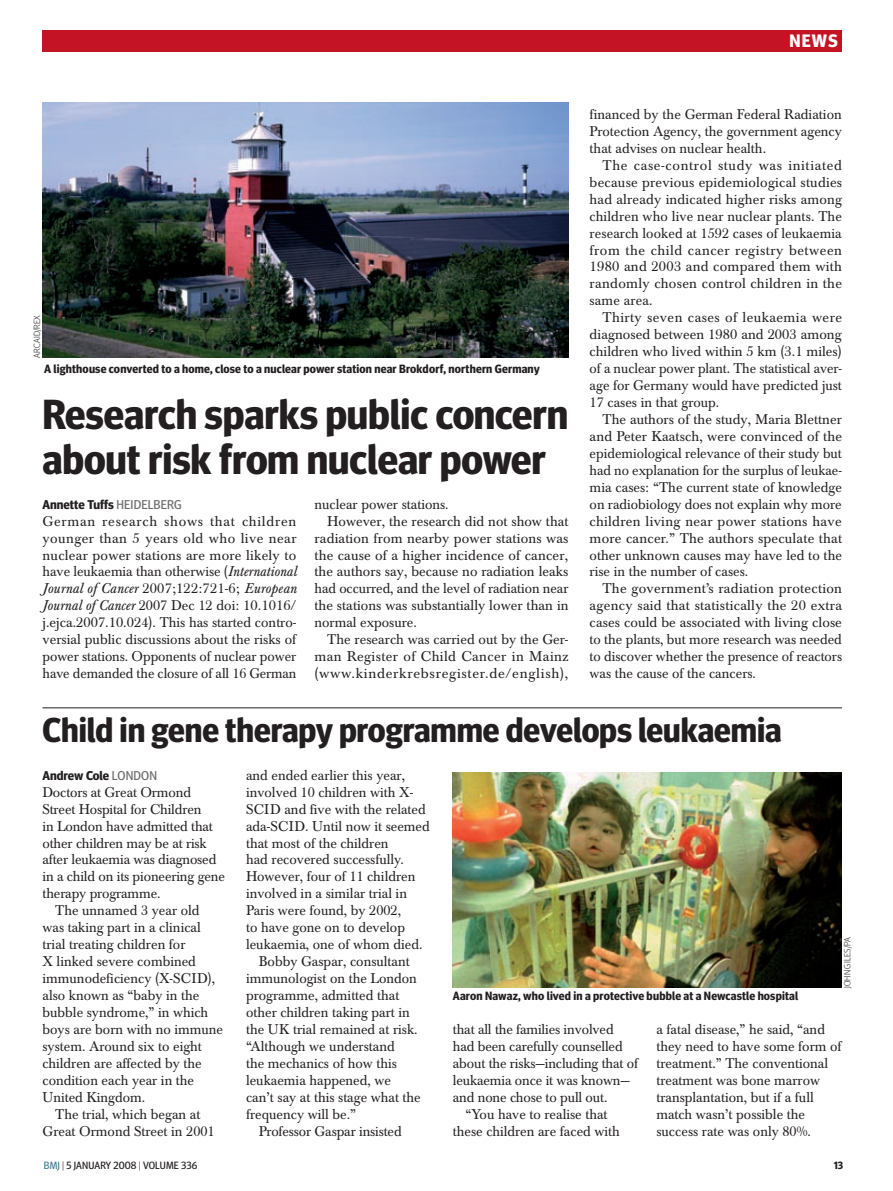
<style>
.page{position:relative;width:893px;height:1191px;background:#fff}
.page>*{position:absolute;margin:0;border:0;box-sizing:border-box;transform-origin:0 0}
.news_head_28bold{font:700 42px/45px "Meta Headline OT";color:#231f20}
.news_head_19bold{font:700 34.5px "Meta Headline OT";color:#231f20}
.t1{font:700 18px "Meta Headline OT";color:#fff}
.news_body_3colm_ind{font:13.95px/17px "Baskerville BE";color:#231f20;text-align:justify}
.news_body_4colm_r_l{font:13.95px/17px "Baskerville BE";color:#231f20}
.news_body_3colm{font:13.95px/17px "Baskerville BE";letter-spacing:-.005em;color:#231f20;text-align:justify}
.news_byline{font:700 12.75px "Meta Headline OT";color:#231f20}
.picture_caption{font:700 12px "Meta Headline OT";letter-spacing:.015em;color:#231f20}
.t2{font:10.5px "Meta Headline OT";color:#231f20}
.t3{font:700 10.5px "Meta Headline OT";color:#231f20}
.t4{font:300 9px "Meta Headline OT";letter-spacing:.015em;color:#231f20}
.s1{font-weight:400;color:#6c6d70}
.s2{font-style:italic}
.s3{color:#3c7b93}
.s4{font-weight:300}
</style>
<div class="page">
<div style="left:43px;top:30px;width:799px;height:21px;background:#c41324"></div>
<img style="left:43px;top:102px;width:525px;height:255px">
<img style="left:453px;top:772px;width:389px;height:216px">
<hr style="left:43px;top:707px;width:799px;height:1px;background:#231f20">
<p class="t1" style="left:789px;top:30px;width:50px">NEWS</p>
<p class="t4" style="left:32px;top:357px;width:44px;rotate:-90deg">Arcaid/Rex</p>
<p class="picture_caption" style="left:44px;top:362px;width:497px">A lighthouse converted to a home, close to a nuclear power station near Brokdorf, northern Germany</p>
<p class="news_head_28bold" style="left:43px;top:391px;width:527px">Research sparks public concern about risk from nuclear power</p>
<p class="news_byline" style="left:43px;top:496px;width:141px">Annette Tuffs <span class="s1">HEIDELBERG</span></p>
<p class="news_body_3colm" style="left:43px;top:513px;width:256px">German research shows that children younger than 5 years old who live near nuclear power stations are more likely to have leukaemia than otherwise (<span class="s2">International Journal of Cancer</span> 2007;122:721-6; <span class="s2">European Journal of Cancer</span> 2007 Dec 12 doi: 10.1016/ j.ejca.2007.10.024). This has started contro&shy;versial public discussions about the risks of power stations. Opponents of nuclear power have demanded the closure of all 16 German</p>
<p class="news_body_3colm" style="left:314px;top:496px;width:136px">nuclear power stations.</p>
<p class="news_body_3colm_ind" style="left:314px;top:513px;width:256px;text-indent:13px">However, the research did not show that radiation from nearby power stations was the cause of a higher incidence of cancer, the authors say, because no radiation leaks had occurred, and the level of radiation near the stations was substantially lower than in normal exposure.</p>
<p class="news_body_3colm_ind" style="left:314px;top:631px;width:255px;text-indent:13px">The research was carried out by the Ger&shy;man Register of Child Cancer in Mainz (www.kinderkrebsregister.de/english),</p>
<p class="news_body_3colm_ind" style="left:590px;top:106px;width:254px">financed by the German Federal Radiation Protection Agency, the government agency that advises on nuclear health.</p>
<p class="news_body_3colm_ind" style="left:590px;top:157px;width:254px;text-indent:13px">The case-control study was initiated because previous epidemiological studies had already indicated higher risks among children who live near nuclear plants. The research looked at 1592 cases of leukaemia from the child cancer registry between 1980 and 2003 and compared them with randomly chosen control children in the same area.</p>
<p class="news_body_3colm_ind" style="left:590px;top:309px;width:254px;text-indent:13px">Thirty seven cases of leukaemia were diagnosed between 1980 and 2003 among children who lived within 5 km (3.1 miles) of a nuclear power plant. The statistical aver&shy;age for Germany would have predicted just 17 cases in that group.</p>
<p class="news_body_3colm_ind" style="left:590px;top:411px;width:254px;text-indent:13px">The authors of the study, Maria Blettner and Peter Kaatsch, were convinced of the epidemiological relevance of their study but had no explanation for the surplus of leukae&shy;mia cases: “The current state of knowledge on radiobiology does not explain why more children living near power stations have more cancer.” The authors speculate that other unknown causes may have led to the rise in the number of cases.</p>
<p class="news_body_3colm_ind" style="left:590px;top:580px;width:254px;text-indent:13px">The government’s radiation protection agency said that statistically the 20 extra cases could be associated with living close to the plants, but more research was needed to discover whether the presence of reactors was the cause of the cancers.</p>
<p class="news_head_19bold" style="left:43px;top:709px;width:741px">Child in gene therapy programme develops leukaemia</p>
<p class="news_byline" style="left:43px;top:767px;width:116px">Andrew Cole <span class="s1">LONDON</span></p>
<p class="news_body_4colm_r_l" style="left:43px;top:784px;width:184px">Doctors at Great Ormond<br>Street Hospital for Children<br>in London have admitted that other children may be at risk after leukaemia was diagnosed in a child on its pioneering gene therapy programme.</p>
<p class="news_body_4colm_r_l" style="left:43px;top:902px;width:182px;text-indent:13px">The unnamed 3 year old was taking part in a clinical trial treating children for<br>X linked severe combined immunodeficiency (X-SCID), also known as “baby in the bubble syndrome,” in which boys are born with no immune system. Around six to eight children are affected by the condition each year in the<br>United Kingdom.</p>
<p class="news_body_4colm_r_l" style="left:43px;top:1105px;width:174px;text-align:center">The trial, which began at<br>Great Ormond Street in 2001</p>
<p class="news_body_4colm_r_l" style="left:246px;top:767px;width:185px">and ended earlier this year, involved 10 children with X-<br>SCID and five with the related ada-SCID. Until now it seemed that most of the children<br>had recovered successfully.<br>However, four of 11 children involved in a similar trial in<br>Paris were found, by 2002,<br>to have gone on to develop leukaemia, one of whom died.</p>
<p class="news_body_4colm_r_l" style="left:246px;top:953px;width:176px;text-indent:13px">Bobby Gaspar, consultant immunologist on the London programme, admitted that other children taking part in the UK trial remained at risk. “Although we understand<br>the mechanics of how this leukaemia happened, we can’t say at this stage what the frequency will be.”</p>
<p class="news_body_4colm_r_l" style="left:259px;top:1122px;width:144px">Professor Gaspar insisted</p>
<p class="t4" style="left:842px;top:988px;width:53px;rotate:-90deg">John Giles/pa</p>
<p class="picture_caption" style="left:453px;top:988px;width:347px">Aaron Nawaz, who lived in a protective bubble at a Newcastle hospital</p>
<p class="news_body_4colm_r_l" style="left:453px;top:1021px;width:187px">that all the families involved had been carefully counselled about the risks—including that of leukaemia once it was known— and none chose to pull out.</p>
<p class="news_body_4colm_r_l" style="left:453px;top:1105px;width:169px;text-align:center">“You have to realise that these children are faced with</p>
<p class="news_body_4colm_r_l" style="left:656px;top:1021px;width:187px">a fatal disease,” he said, “and they need to have some form of treatment.” The conventional treatment was bone marrow transplantation, but if a full match wasn’t possible the success rate was only 80%.</p>
<p class="t2" style="left:44px;top:1159px;width:155px"><span class="s3">BMJ</span> <span class="s4">|</span> 5 JANUARY 2008 <span class="s4">|</span> VOLUME 336</p>
<p class="t3" style="left:834px;top:1159px;width:11px">13</p>
</div>
